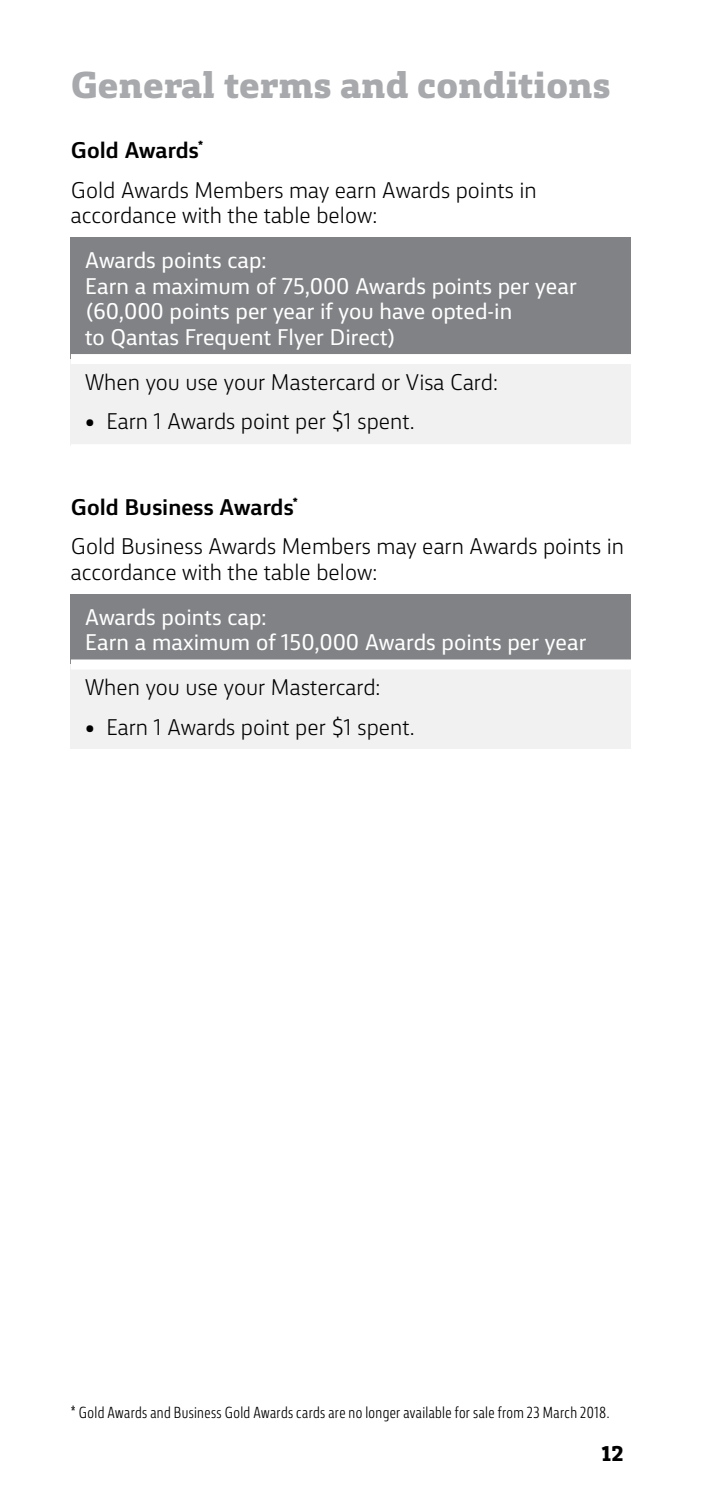
<style>
.page{position:relative;width:702px;height:1489px;background:#fff}
.page>*{position:absolute;margin:0;border:0;box-sizing:border-box;transform-origin:0 0}
.t1{font:800 35px "CBA Slab";letter-spacing:-.01em;color:#a7a9ac}
.t2{font:300 21.25px/39.8px "CBA Sans";color:#000}
.t3{font:21.25px/25.5px "CBA Sans";color:#fff}
.t4{font:800 20px "CBA Slab";color:#000}
.t5{font:300 15px "CBA Sans Condensed";letter-spacing:.025em;color:#000}
.s1{font-weight:700}
</style>
<div class="page">
<div style="left:71px;top:238px;width:560px;height:121px;background:#808285"></div>
<div style="left:71px;top:359px;width:560px;height:86px;background:#f1f1f2"></div>
<hr style="left:71px;top:444px;width:560px;height:2px;background:#fff">
<div style="left:71px;top:354px;width:560px;height:10px;background:#fff"></div>
<div style="left:71px;top:594px;width:560px;height:70px;background:#808285"></div>
<div style="left:71px;top:664px;width:560px;height:85px;background:#f1f1f2"></div>
<div style="left:71px;top:659px;width:560px;height:10px;background:#fff"></div>
<h1 class="t1" style="left:71px;top:65px;width:541px">General terms and conditions</h1>
<p class="t2" style="left:71px;top:129px;width:467px"><span class="s1">Gold Awards</span><sup>*<br></sup>Gold Awards Members may earn Awards points in</p>
<p class="t2" style="left:71px;top:194px;width:308px">accordance with the table below:</p>
<p class="t3" style="left:85px;top:246px;width:493px">Awards points cap:<br>Earn a maximum of 75,000 Awards points per year (60,000 points per year if you have opted-in<br>to Qantas Frequent Flyer Direct)</p>
<p class="t2" style="left:85px;top:360px;width:414px">When you use your Mastercard or Visa Card:</p>
<p class="t2" style="left:85px;top:400px;width:331px">• Earn 1 Awards point per $1 spent.</p>
<p class="t2" style="left:71px;top:485px;width:555px"><span class="s1">Gold Business Awards</span><sup>*<br></sup>Gold Business Awards Members may earn Awards points in</p>
<p class="t2" style="left:71px;top:550px;width:308px">accordance with the table below:</p>
<p class="t3" style="left:85px;top:602px;width:502px">Awards points cap:<br>Earn a maximum of 150,000 Awards points per year</p>
<p class="t2" style="left:85px;top:665px;width:297px">When you use your Mastercard:</p>
<p class="t2" style="left:85px;top:705px;width:331px">• Earn 1 Awards point per $1 spent.</p>
<p class="t5" style="left:71px;top:1400px;width:540px">* Gold Awards and Business Gold Awards cards are no longer available for sale from 23 March 2018.</p>
<p class="t4" style="left:601px;top:1442px;width:24px">12</p>
</div>
